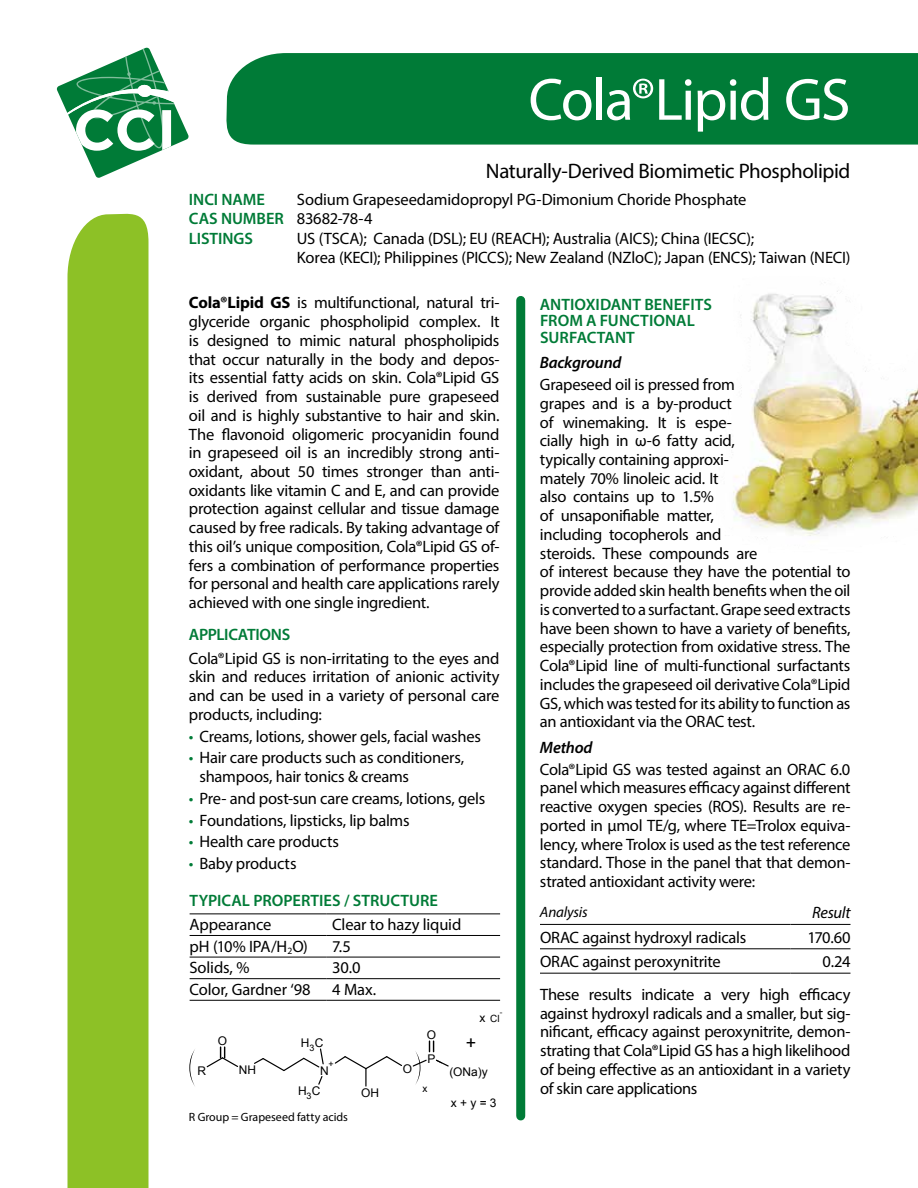
<style>
.page{position:relative;width:918px;height:1188px;background:#fff}
.page>*{position:absolute;margin:0;border:0;box-sizing:border-box;transform-origin:0 0}
.t1{font:60px "Myriad Pro";letter-spacing:-.03em;color:#fff}
.t2{font:21px "Myriad Pro";letter-spacing:-.015em;color:#000}
.t3{font:18px "Arial";color:#000}
.t4{font:16.5px/18.8px "Myriad Pro";letter-spacing:-.015em;color:#000;text-align:justify}
.t5{font:600 16.5px/16.5px "Myriad Pro";color:#007b37}
.t6{font:italic 600 16.5px "Myriad Pro";letter-spacing:-.015em;color:#000}
.t7{font:600 16.5px "Myriad Pro";letter-spacing:-.02em;color:#007b37}
.t8{font:italic 16.5px "Myriad Pro";letter-spacing:-.015em;color:#000}
.t9{font:italic 15px "Myriad Pro";letter-spacing:-.01em;color:#000}
.t10{font:12px "Arial";color:#000}
.t11{font:12px "Myriad Pro";color:#000}
.t12{font:9.9px "Arial";color:#000}
.t13{font:9px "Arial";color:#000}
.t14{font:7.95px "Arial";color:#000}
.s1{font-weight:600;color:#007b37}
.s2{font-weight:700}
.s3{color:#007b37}
</style>
<div class="page">
<div style="left:226px;top:53px;width:692px;height:92px;background:#007b37"></div>
<svg style="left:56px;top:47px;width:133px;height:131px"></svg>
<div style="left:68px;top:213px;width:80px;height:975px;background:#8dc126"></div>
<img style="left:733px;top:291px;width:185px;height:245px">
<div style="left:516px;top:300px;width:9px;height:816px;background:#007b37"></div>
<hr style="left:326px;top:914px;width:174px;height:1px;background:#000">
<hr style="left:190px;top:935px;width:136px;height:1px;background:#000">
<hr style="left:326px;top:935px;width:174px;height:1px;background:#000">
<hr style="left:190px;top:957px;width:136px;height:1px;background:#000">
<hr style="left:326px;top:957px;width:174px;height:1px;background:#000">
<hr style="left:190px;top:978px;width:136px;height:1px;background:#000">
<hr style="left:326px;top:978px;width:174px;height:1px;background:#000">
<hr style="left:190px;top:1000px;width:136px;height:1px;background:#000">
<hr style="left:326px;top:1000px;width:174px;height:1px;background:#000">
<hr style="left:190px;top:914px;width:136px;height:1px;background:#000">
<svg style="left:254px;top:1048px;width:70px;height:37px"></svg>
<svg style="left:334px;top:1056px;width:68px;height:30px"></svg>
<svg style="left:206px;top:1047px;width:32px;height:21px"></svg>
<svg style="left:412px;top:1041px;width:37px;height:44px"></svg>
<svg style="left:189px;top:1049px;width:6px;height:37px"></svg>
<hr style="left:540px;top:948px;width:251px;height:1px;background:#000">
<hr style="left:791px;top:948px;width:59px;height:1px;background:#000">
<hr style="left:540px;top:973px;width:251px;height:1px;background:#000">
<hr style="left:791px;top:973px;width:59px;height:1px;background:#000">
<hr style="left:540px;top:924px;width:251px;height:1px;background:#000">
<hr style="left:791px;top:924px;width:59px;height:1px;background:#000">
<h1 class="t1" style="left:528px;top:63px;width:324px">Cola®Lipid GS</h1>
<p class="t2" style="left:486px;top:158px;width:366px">Naturally-Derived Biomimetic Phospholipid</p>
<p class="t4" style="left:189px;top:189px;width:559px;line-height:19.5px;text-align:left;text-indent:108px">Sodium Grapeseedamidopropyl PG-Dimonium Choride Phosphate<br><span class="s1">CAS NUMBER</span> 83682-78-4<br><span class="s1">LISTINGS</span></p>
<p class="t5" style="left:189px;top:191px;width:77px">INCI NAME</p>
<p class="t4" style="left:297px;top:228px;width:555px;line-height:19.5px">US (TSCA); Canada (DSL); EU (REACH); Australia (AICS); China (IECSC);<br>Korea (KECI); Philippines (PICCS); New Zealand (NZloC); Japan (ENCS); Taiwan (NECI)</p>
<p class="t4" style="left:189px;top:293px;width:312px"><span class="s2">Cola®Lipid GS</span> is multifunctional, natural tri&shy;glyceride organic phospholipid complex. It is designed to mimic natural phospholipids that occur naturally in the body and depos&shy;its essential fatty acids on skin. Cola®Lipid GS is derived from sustainable pure grapeseed oil and is highly substantive to hair and skin.<br>The flavonoid oligomeric procyanidin found in grapeseed oil is an incredibly strong anti&shy;oxidant, about 50 times stronger than anti&shy;oxidants like vitamin C and E, and can provide protection against cellular and tissue damage caused by free radicals. By taking advantage of this oil’s unique composition, Cola®Lipid GS of&shy;fers a combination of performance properties for personal and health care applications rarely achieved with one single ingredient.</p>
<p class="t7" style="left:189px;top:624px;width:103px">APPLICATIONS</p>
<p class="t4" style="left:189px;top:649px;width:312px">Cola®Lipid GS is non-irritating to the eyes and skin and reduces irritation of anionic activity and can be used in a variety of personal care products, including:</p>
<p class="t4" style="left:189px;top:727px;width:294px"><span class="s3">•</span> Creams, lotions, shower gels, facial washes</p>
<p class="t4" style="left:199px;top:748px;width:266px;text-indent:-10px"><span class="s3">•</span> Hair care products such as conditioners, shampoos, hair tonics &amp; creams</p>
<p class="t4" style="left:189px;top:789px;width:298px"><span class="s3">•</span> Pre- and post-sun care creams, lotions, gels</p>
<p class="t4" style="left:189px;top:811px;width:222px"><span class="s3">•</span> Foundations, lipsticks, lip balms</p>
<p class="t4" style="left:189px;top:832px;width:152px"><span class="s3">•</span> Health care products</p>
<p class="t4" style="left:189px;top:854px;width:109px"><span class="s3">•</span> Baby products</p>
<p class="t5" style="left:190px;top:892px;width:250px">TYPICAL PROPERTIES / STRUCTURE</p>
<p class="t4" style="left:190px;top:915px;width:83px">Appearance</p>
<p class="t4" style="left:332px;top:915px;width:131px">Clear to hazy liquid</p>
<p class="t4" style="left:190px;top:937px;width:120px">pH (10% IPA/H<sub>2</sub>O)</p>
<p class="t4" style="left:332px;top:937px;width:20px">7.5</p>
<p class="t4" style="left:190px;top:958px;width:61px">Solids, %</p>
<p class="t4" style="left:332px;top:958px;width:30px">30.0</p>
<p class="t4" style="left:190px;top:980px;width:123px">Color, Gardner ‘98</p>
<p class="t4" style="left:332px;top:980px;width:46px">4 Max.</p>
<p class="t14" style="left:500px;top:1007px;width:4px">-</p>
<p class="t12" style="left:490px;top:1012px;width:11px">Cl</p>
<p class="t10" style="left:479px;top:1010px;width:7px">x</p>
<p class="t10" style="left:218px;top:1033px;width:11px">O</p>
<p class="t10" style="left:301px;top:1035px;width:24px">H<sub>3</sub>C</p>
<p class="t10" style="left:298px;top:1083px;width:24px">H<sub>3</sub>C</p>
<p class="t10" style="left:361px;top:1085px;width:19px">OH</p>
<p class="t13" style="left:329px;top:1058px;width:7px">+</p>
<p class="t10" style="left:197px;top:1063px;width:10px">R</p>
<p class="t10" style="left:239px;top:1062px;width:19px">NH</p>
<p class="t10" style="left:320px;top:1063px;width:10px">N</p>
<p class="t10" style="left:403px;top:1061px;width:11px">O</p>
<p class="t10" style="left:427px;top:1027px;width:11px">O</p>
<p class="t10" style="left:427px;top:1051px;width:9px">P</p>
<p class="t12" style="left:422px;top:1082px;width:6px">x</p>
<p class="t3" style="left:466px;top:1031px;width:12px">+</p>
<p class="t10" style="left:449px;top:1063px;width:40px">(ONa)y</p>
<p class="t10" style="left:451px;top:1095px;width:47px">x + y = 3</p>
<p class="t11" style="left:189px;top:1109px;width:160px">R Group = Grapeseed fatty acids</p>
<p class="t5" style="left:540px;top:296px;width:174px">ANTIOXIDANT BENEFITS<br>FROM A FUNCTIONAL<br>SURFACTANT</p>
<p class="t6" style="left:540px;top:352px;width:83px">Background</p>
<p class="t4" style="left:540px;top:375px;width:312px;text-align:left">Grapeseed oil is pressed from<br>grapes and is a by-product<br>of winemaking. It is espe-<br>cially high in ω-6 fatty acid,<br>typically containing approxi-<br>mately 70% linoleic acid. It<br>also contains up to 1.5%<br>of unsaponifiable matter,<br>including tocopherols and<br>steroids. These compounds are<br>of interest because they have the potential to provide added skin health benefits when the oil is converted to a surfactant. Grape seed extracts have been shown to have a variety of benefits, especially protection from oxidative stress. The Cola®Lipid line of multi-functional surfactants includes the grapeseed oil derivative Cola®Lipid GS, which was tested for its ability to function as an antioxidant via the ORAC test.</p>
<p class="t6" style="left:540px;top:737px;width:54px">Method</p>
<p class="t4" style="left:540px;top:759px;width:312px">Cola®Lipid GS was tested against an ORAC 6.0 panel which measures efficacy against different reactive oxygen species (ROS). Results are re&shy;ported in µmol TE/g, where TE=Trolox equiva&shy;lency, where Trolox is used as the test reference standard. Those in the panel that that demon&shy;strated antioxidant activity were:</p>
<p class="t9" style="left:540px;top:903px;width:49px">Analysis</p>
<p class="t8" style="left:812px;top:903px;width:40px">Result</p>
<p class="t4" style="left:540px;top:928px;width:208px">ORAC against hydroxyl radicals</p>
<p class="t4" style="left:808px;top:928px;width:44px">170.60</p>
<p class="t4" style="left:540px;top:952px;width:182px">ORAC against peroxynitrite</p>
<p class="t4" style="left:540px;top:945px;width:312px;line-height:32.5px;text-align:right">0.24<br>These results indicate a very high efficacy</p>
<p class="t4" style="left:540px;top:1003px;width:312px">against hydroxyl radicals and a smaller, but sig&shy;nificant, efficacy against peroxynitrite, demon&shy;strating that Cola®Lipid GS has a high likelihood of being effective as an antioxidant in a variety of skin care applications</p>
</div>
